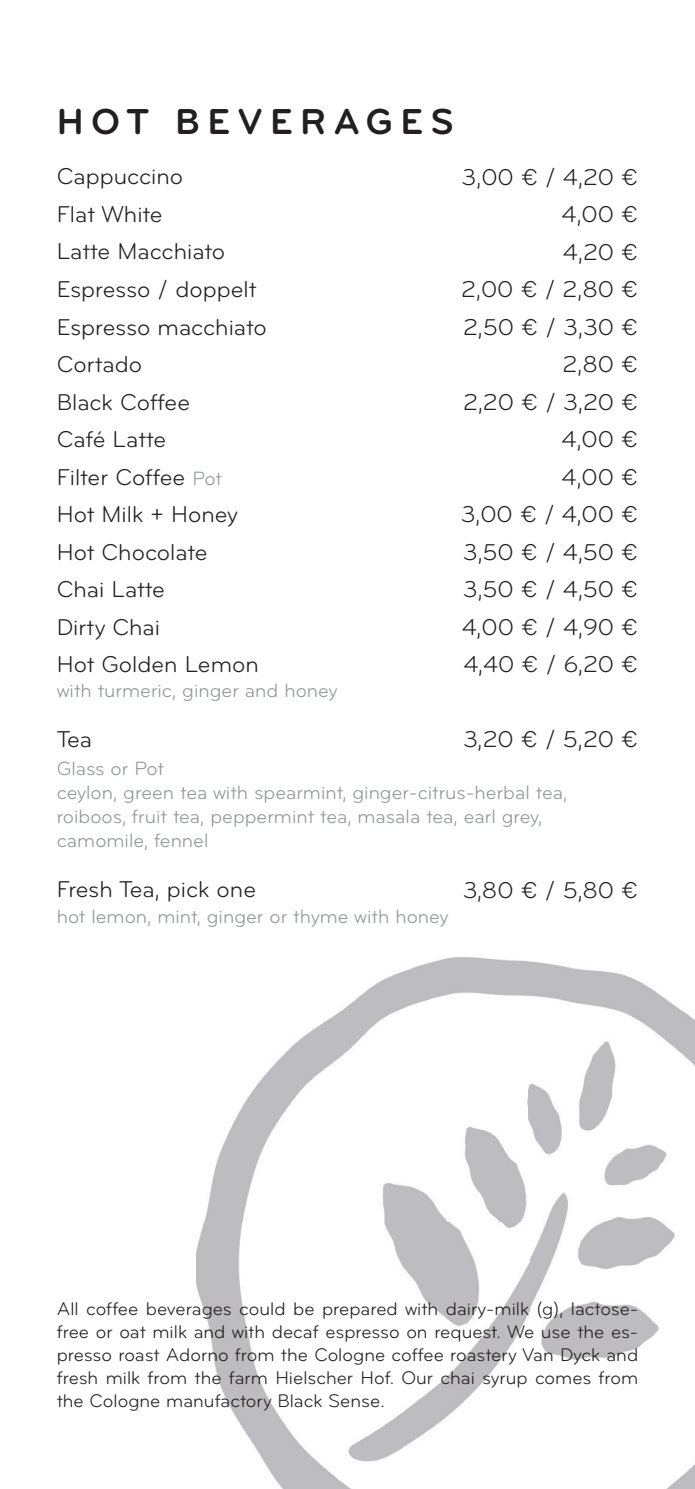
<style>
.page{position:relative;width:695px;height:1489px;background:#fff}
.page>*{position:absolute;margin:0;border:0;box-sizing:border-box;transform-origin:0 0}
.t1{font:700 37.5px "Bryant";letter-spacing:.2em;color:#231f20}
.t2{font:23.75px/37.5px "Bryant";color:#231f20}
.t3{font:20px/24px "Bryant";color:#939598}
.t4{font:19px/22.8px "Bryant";color:#231f20;text-align:justify}
.s1{font-size:20px;color:#939598}
</style>
<div class="page">
<img style="left:197px;top:957px;width:497px;height:531px">
<h1 class="t1" style="left:57px;top:99px;width:398px">HOT BEVERAGES</h1>
<p class="t2" style="left:57px;top:158px;width:211px">Cappuccino<br>Flat White<br>Latte Macchiato<br>Espresso / doppelt<br>Espresso macchiato<br>Cortado<br>Black Coffee<br>Café Latte<br>Filter Coffee <span class="s1">Pot<br></span>Hot Milk + Honey<br>Hot Chocolate<br>Chai Latte<br>Dirty Chai<br>Hot Golden Lemon</p>
<p class="t3" style="left:57px;top:678px;width:282px">with turmeric, ginger and honey</p>
<p class="t2" style="left:461px;top:158px;width:179px;text-align:right">3,00 € / 4,20 €<br>4,00 €<br>4,20 €<br>2,00 € / 2,80 €<br>2,50 € / 3,30 €<br>2,80 €<br>2,20 € / 3,20 €<br>4,00 €<br>4,00 €<br>3,00 € / 4,00 €<br>3,50 € / 4,50 €<br>3,50 € / 4,50 €<br>4,00 € / 4,90 €<br>4,40 € / 6,20 €</p>
<p class="t2" style="left:57px;top:720px;width:37px">Tea</p>
<p class="t2" style="left:463px;top:721px;width:177px">3,20 € / 5,20 €</p>
<p class="t3" style="left:57px;top:756px;width:512px">Glass or Pot<br>ceylon, green tea with spearmint, ginger-citrus-herbal tea, roiboos, fruit tea, peppermint tea, masala tea, earl grey, camomile, fennel</p>
<p class="t2" style="left:57px;top:870px;width:201px">Fresh Tea, pick one</p>
<p class="t3" style="left:57px;top:904px;width:393px">hot lemon, mint, ginger or thyme with honey</p>
<p class="t2" style="left:462px;top:871px;width:177px">3,80 € / 5,80 €</p>
<p class="t4" style="left:57px;top:1297px;width:583px">All coffee beverages could be prepared with dairy-milk (g), lactose&shy;free or oat milk and with decaf espresso on request. We use the es&shy;presso roast Adorno from the Cologne coffee roastery Van Dyck and fresh milk from the farm Hielscher Hof. Our chai syrup comes from the Cologne manufactory Black Sense.</p>
</div>
